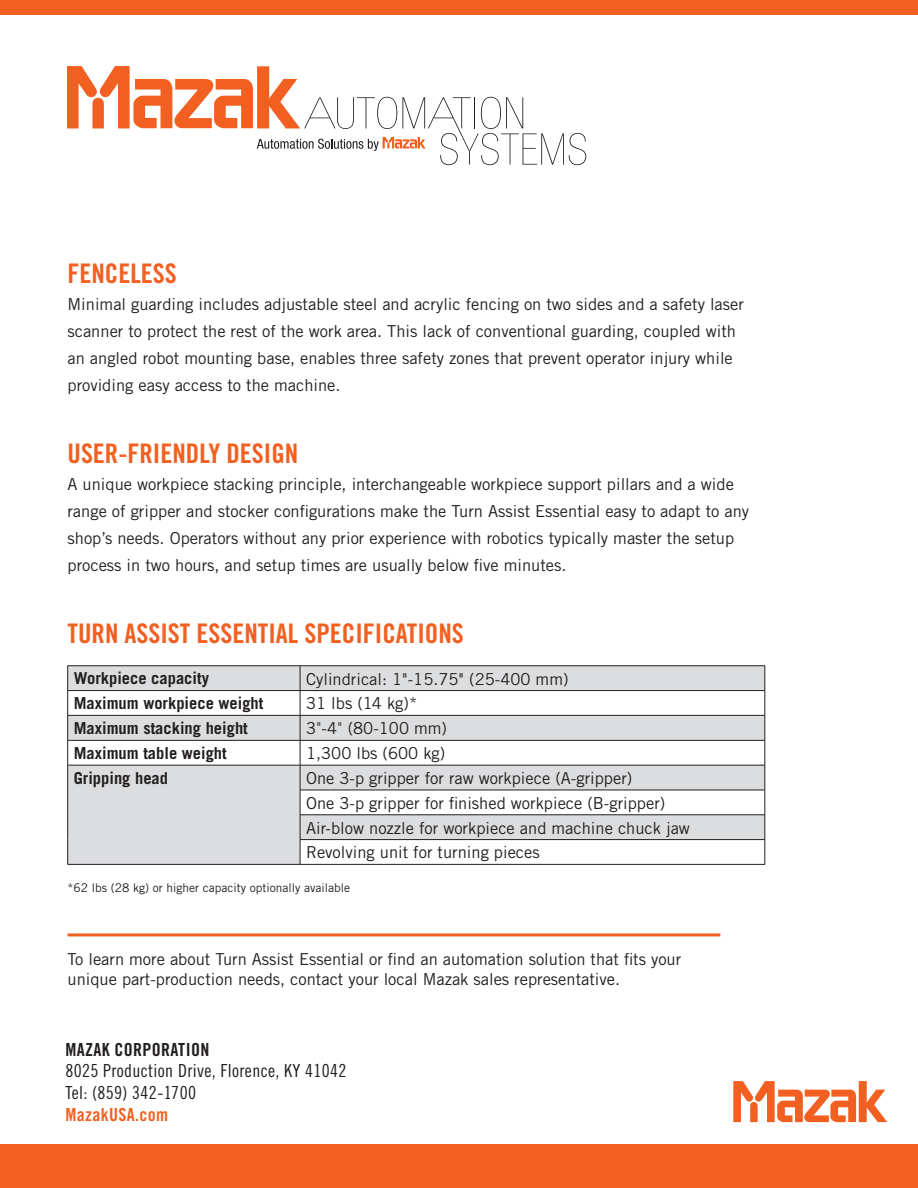
<style>
.page{position:relative;width:918px;height:1188px;background:#fff}
.page>*{position:absolute;margin:0;border:0;box-sizing:border-box;transform-origin:0 0}
.t1{font:27px "Trade Gothic Bold Cond Twenty";color:#f26021}
.t2{font:18px "Trade Gothic Cond Eighteen";letter-spacing:.02em;color:#231f20}
.t3{font:18px "Trade Gothic Bold Cond Twenty";letter-spacing:.02em;color:#231f20}
.t4{font:18px "Trade Gothic Bold Cond Twenty";letter-spacing:.02em;color:#f26021}
.t5{font:16.5px/27px "Trade Gothic";color:#231f20}
.t6{font:700 16.5px "Trade Gothic";color:#231f20}
.t7{font:12px "Trade Gothic";color:#231f20}
.s1{font-weight:300}
</style>
<div class="page">
<div style="left:0;top:1145px;width:918px;height:43px;background:#f26021"></div>
<div style="left:0;top:0;width:918px;height:15px;background:#f26021"></div>
<svg style="left:68px;top:667px;width:697px;height:197px;fill:#dcdddf"></svg>
<hr style="left:68px;top:666px;width:232px;height:1px;background:#231f20">
<hr style="left:300px;top:666px;width:465px;height:1px;background:#231f20">
<hr style="left:68px;top:690px;width:232px;height:1px;background:#231f20">
<hr style="left:300px;top:690px;width:465px;height:1px;background:#231f20">
<hr style="left:68px;top:715px;width:232px;height:1px;background:#231f20">
<hr style="left:300px;top:715px;width:465px;height:1px;background:#231f20">
<hr style="left:68px;top:740px;width:232px;height:1px;background:#231f20">
<hr style="left:300px;top:740px;width:465px;height:1px;background:#231f20">
<hr style="left:68px;top:765px;width:232px;height:1px;background:#231f20">
<hr style="left:300px;top:765px;width:465px;height:1px;background:#231f20">
<hr style="left:300px;top:790px;width:465px;height:1px;background:#231f20">
<svg style="left:67px;top:666px;width:1px;height:198px"></svg>
<hr style="left:68px;top:864px;width:232px;height:1px;background:#231f20">
<hr style="left:300px;top:864px;width:465px;height:1px;background:#231f20">
<hr style="left:300px;top:815px;width:465px;height:1px;background:#231f20">
<svg style="left:300px;top:666px;width:1px;height:198px"></svg>
<svg style="left:765px;top:666px;width:1px;height:198px"></svg>
<hr style="left:300px;top:839px;width:465px;height:1px;background:#231f20">
<hr style="left:68px;top:933px;width:652px;height:3px;background:#f26021">
<svg style="left:67px;top:66px;width:519px;height:99px"></svg>
<svg style="left:733px;top:1081px;width:154px;height:41px"></svg>
<p class="t1" style="left:68px;top:257px;width:111px">FENCELESS</p>
<p class="t5" style="left:68px;top:290px;width:678px">Minimal guarding includes adjustable steel and acrylic fencing on two sides and a safety laser scanner to protect the rest of the work area. This lack of conventional guarding, coupled with an angled robot mounting base, enables three safety zones that prevent operator injury while providing easy access to the machine.</p>
<p class="t1" style="left:68px;top:437px;width:232px">USER-FRIENDLY DESIGN</p>
<p class="t5" style="left:68px;top:470px;width:683px">A unique workpiece stacking principle, interchangeable workpiece support pillars and a wide range of gripper and stocker configurations make the Turn Assist Essential easy to adapt to any shop’s needs. Operators without any prior experience with robotics typically master the setup process in two hours, and setup times are usually below five minutes.</p>
<p class="t1" style="left:68px;top:617px;width:398px">TURN ASSIST ESSENTIAL SPECIFICATIONS</p>
<p class="t6" style="left:74px;top:668px;width:137px">Workpiece capacity</p>
<p class="t5" style="left:306px;top:665px;width:264px">Cylindrical: 1"-15.75" (25-400 mm)</p>
<p class="t6" style="left:74px;top:693px;width:191px">Maximum workpiece weight</p>
<p class="t5" style="left:306px;top:690px;width:113px">31 lbs (14 kg)*</p>
<p class="t6" style="left:74px;top:718px;width:176px">Maximum stacking height</p>
<p class="t5" style="left:306px;top:715px;width:143px">3<span class="s1">"</span>-4<span class="s1">"</span> (80-100 mm)</p>
<p class="t6" style="left:74px;top:743px;width:155px">Maximum table weight</p>
<p class="t5" style="left:306px;top:740px;width:141px">1,300 lbs (600 kg)</p>
<p class="t6" style="left:74px;top:768px;width:96px">Gripping head</p>
<p class="t5" style="left:306px;top:764px;width:328px">One 3-p gripper for raw workpiece (A-gripper)</p>
<p class="t5" style="left:306px;top:789px;width:361px">One 3-p gripper for finished workpiece (B-gripper)</p>
<p class="t5" style="left:306px;top:814px;width:385px">Air-blow nozzle for workpiece and machine chuck jaw</p>
<p class="t5" style="left:306px;top:839px;width:235px">Revolving unit for turning pieces</p>
<p class="t7" style="left:68px;top:880px;width:284px">*62 lbs (28 kg) or higher capacity optionally available</p>
<p class="t5" style="left:68px;top:949px;width:615px;line-height:19.8px">To learn more about Turn Assist Essential or find an automation solution that fits your unique part-production needs, contact your local Mazak sales representative.</p>
<p class="t3" style="left:65px;top:1038px;width:146px">MAZAK CORPORATION</p>
<p class="t2" style="left:65px;top:1060px;width:283px">8025 Production Drive, Florence, KY 41042</p>
<p class="t2" style="left:65px;top:1082px;width:132px">Tel: (859) 342-1700</p>
<p class="t4" style="left:65px;top:1103px;width:104px">MazakUSA.com</p>
</div>
